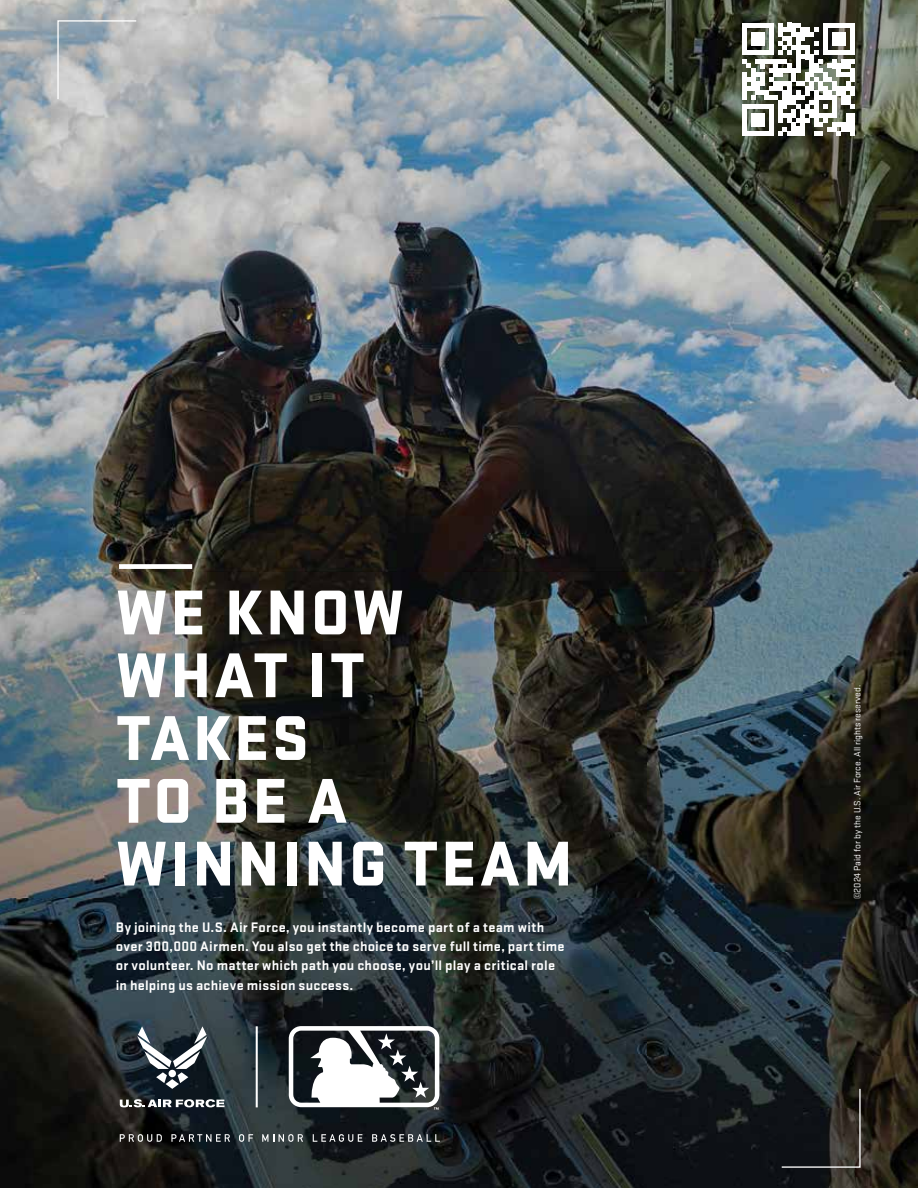
<style>
.page{position:relative;width:918px;height:1188px;background:#fff}
.page>*{position:absolute;margin:0;border:0;box-sizing:border-box;transform-origin:0 0}
.t1{font:900 65.7px/62.8px "Stratum 2";letter-spacing:.04em;color:#fff}
.t2{font:700 14.4px/19px "Stratum 2";letter-spacing:.015em;color:#fff}
.t3{font:9.6px "Stratum 2";color:#fff}
</style>
<div class="page">
<img style="left:0;top:0;width:918px;height:1188px">
<svg style="left:780px;top:1088px;width:81px;height:80px;background:#252626"></svg>
<svg style="left:57px;top:20px;width:81px;height:80px;background:#b5babe"></svg>
<div style="left:119px;top:564px;width:73px;height:5px;background:#fff"></div>
<hr style="left:256px;top:1026px;width:2px;height:81px;background:#fff">
<svg style="left:137px;top:1026px;width:70px;height:63px"></svg>
<div style="left:169px;top:1070px;width:7px;height:7px;background:#fff;border-radius:50%"></div>
<svg style="left:120px;top:1099px;width:105px;height:8px"></svg>
<svg style="left:289px;top:1026px;width:150px;height:84px"></svg>
<svg style="left:120px;top:1134px;width:42px;height:8px"></svg>
<svg style="left:171px;top:1134px;width:59px;height:8px"></svg>
<svg style="left:239px;top:1134px;width:14px;height:8px"></svg>
<svg style="left:262px;top:1134px;width:41px;height:8px"></svg>
<svg style="left:313px;top:1134px;width:49px;height:8px"></svg>
<svg style="left:372px;top:1134px;width:68px;height:8px"></svg>
<svg style="left:742px;top:23px;width:113px;height:113px"></svg>
<div style="left:850px;top:113px;width:5px;height:14px;background:#fff"></div>
<div style="left:850px;top:127px;width:5px;height:9px;background:#fff"></div>
<h1 class="t1" style="left:116px;top:577px;width:458px">WE KNOW<br>WHAT IT<br>TAKES<br>TO BE A<br>WINNING TEAM</h1>
<p class="t2" style="left:116px;top:917px;width:450px">By joining the U.S. Air Force, you instantly become part of a team with over 300,000 Airmen. You also get the choice to serve full time, part time or volunteer. No matter which path you choose, you’ll play a critical role in helping us achieve mission success.</p>
<p class="t3" style="left:851px;top:899px;width:215px;rotate:-90deg">©2024 Paid for by the U.S. Air Force. All rights reserved.</p>
</div>
